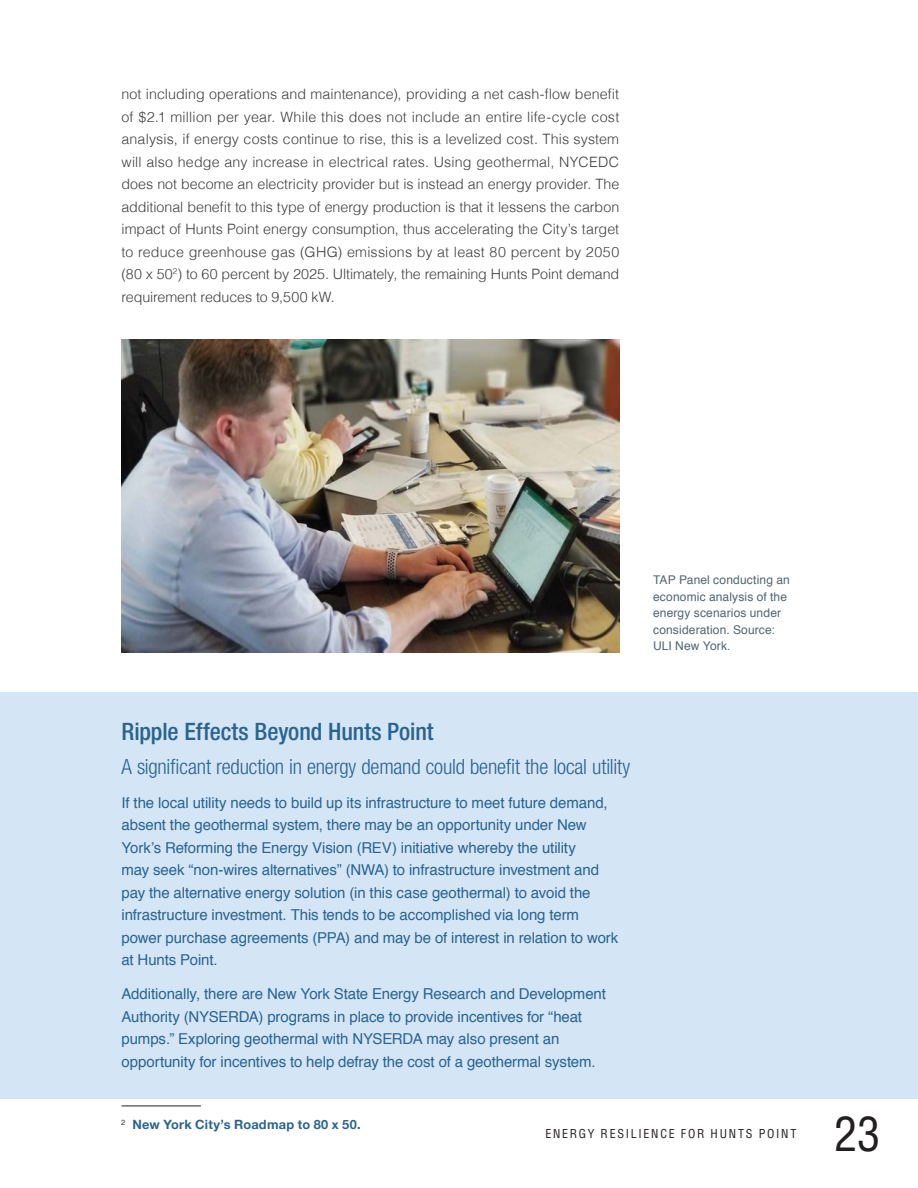
<style>
.page{position:relative;width:918px;height:1188px;background:#fff}
.page>*{position:absolute;margin:0;border:0;box-sizing:border-box;transform-origin:0 0}
.t1{font:condensed 46.5px "Helvetica LT Std";color:#231f20}
.t2{font:500 condensed 24px "Helvetica Neue LT Com";color:#296490}
.t3{font:300 condensed 21px "Helvetica Neue LT Com";letter-spacing:-.01em;color:#296490}
.t4{font:15px/22.5px "Helvetica";letter-spacing:-.005em;color:#296490}
.t5{font:300 14.25px/22.5px "Helvetica";letter-spacing:-.005em;color:#3e3e3f;text-align:justify}
.Table_P{font:700 12.75px "Helvetica Neue";letter-spacing:.02em;color:#296490}
.t6{font:12px/16.5px "Helvetica";letter-spacing:.015em;color:#53646f}
.t7{font:condensed 12px "Helvetica LT Std";letter-spacing:.145em;color:#231f20}
</style>
<div class="page">
<div style="left:0;top:693px;width:918px;height:406px;background:#d4e5f5"></div>
<img style="left:122px;top:339px;width:497px;height:313px">
<hr style="left:122px;top:1106px;width:79px;height:1px;background:#231f20">
<p class="t5" style="left:122px;top:82px;width:499px">not including operations and maintenance), providing a net cash-flow benefit of $2.1 million per year. While this does not include an entire life-cycle cost analysis, if energy costs continue to rise, this is a levelized cost. This system will also hedge any increase in electrical rates. Using geothermal, NYCEDC does not become an electricity provider but is instead an energy provider. The additional benefit to this type of energy production is that it lessens the carbon impact of Hunts Point energy consumption, thus accelerating the City’s target to reduce greenhouse gas (GHG) emissions by at least 80 percent by 2050 (80 x 50<sup>2</sup>) to 60 percent by 2025. Ultimately, the remaining Hunts Point demand requirement reduces to 9,500 kW.</p>
<p class="t6" style="left:653px;top:572px;width:138px">TAP Panel conducting an economic analysis of the energy scenarios under consideration. Source:<br>ULI New York.</p>
<p class="t2" style="left:122px;top:717px;width:314px">Ripple Effects Beyond Hunts Point</p>
<p class="t3" style="left:122px;top:755px;width:510px">A significant reduction in energy demand could benefit the local utility</p>
<p class="t4" style="left:122px;top:792px;width:498px">If the local utility needs to build up its infrastructure to meet future demand, absent the geothermal system, there may be an opportunity under New York’s Reforming the Energy Vision (REV) initiative whereby the utility<br>may seek “non-wires alternatives” (NWA) to infrastructure investment and pay the alternative energy solution (in this case geothermal) to avoid the infrastructure investment. This tends to be accomplished via long term power purchase agreements (PPA) and may be of interest in relation to work at Hunts Point.</p>
<p class="t4" style="left:122px;top:983px;width:486px">Additionally, there are New York State Energy Research and Development Authority (NYSERDA) programs in place to provide incentives for “heat pumps.” Exploring geothermal with NYSERDA may also present an opportunity for incentives to help defray the cost of a geothermal system.</p>
<p class="Table_P" style="left:121px;top:1115px;width:241px"><sup>2</sup> New York City’s Roadmap to 80 x 50.</p>
<p class="t7" style="left:545px;top:1126px;width:253px">ENERGY RESILIENCE FOR HUNTS POINT</p>
<h1 class="t1" style="left:834px;top:1105px;width:48px">23</h1>
</div>
